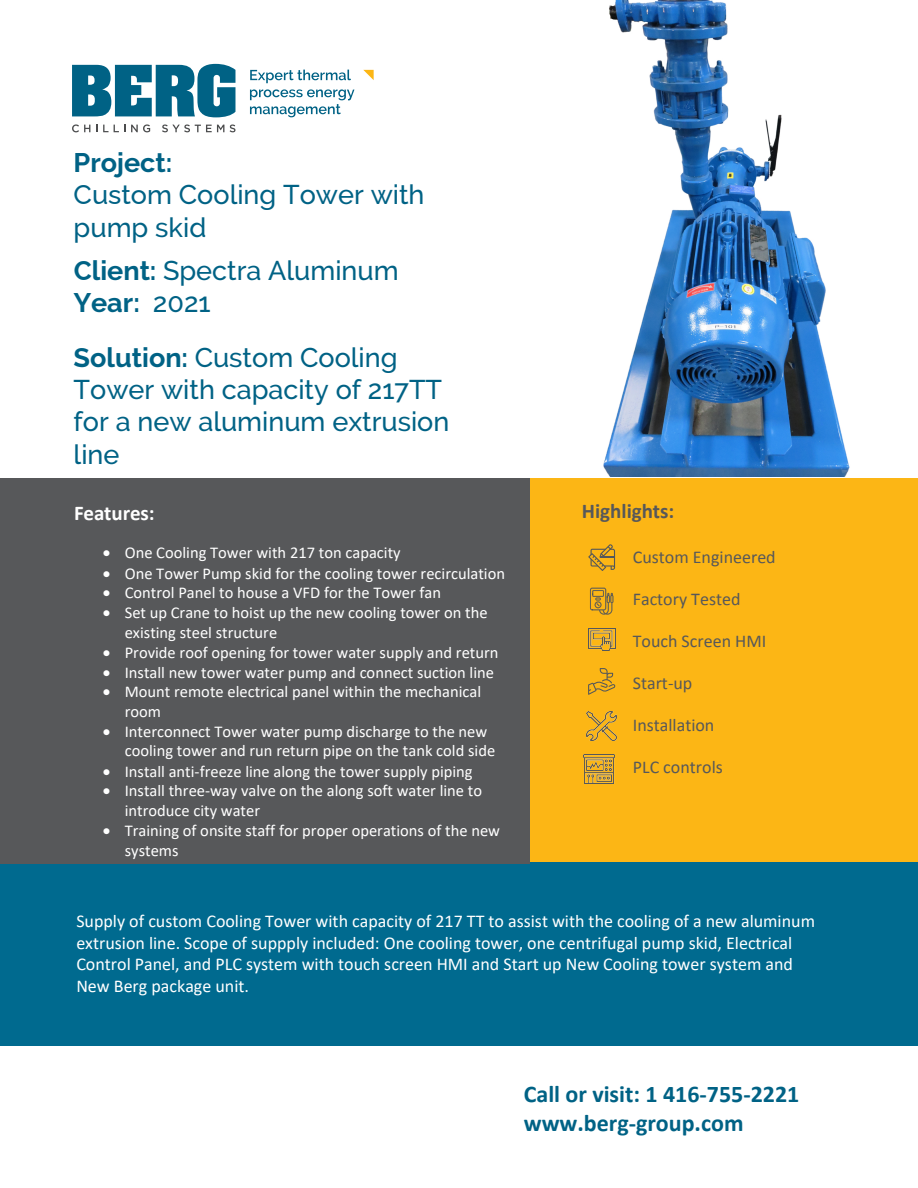
<style>
.page{position:relative;width:918px;height:1188px;background:#fff}
.page>*{position:absolute;margin:0;border:0;box-sizing:border-box;transform-origin:0 0}
.t1{font:500 27px/32.4px "Raleway";color:#006285}
.t2{font:700 27px "Raleway";color:#006285}
.t3{font:700 24px/28.8px "Calibri";color:#006285}
.t4{font:700 21px "Calibri";color:#57585a}
.t5{font:700 21px "Calibri";color:#fff}
.t6{font:18px/21.6px "Calibri";color:#fff}
.t7{font:18px "Calibri";color:#57585a}
.t8{font:16.5px/20.4px "Calibri";color:#fff}
.s1{font-weight:700}
</style>
<div class="page">
<div style="left:0;top:862px;width:918px;height:183px;background:#006a8f"></div>
<div style="left:520px;top:478px;width:398px;height:384px;background:#fcb615"></div>
<div style="left:0;top:478px;width:530px;height:386px;background:#57585a"></div>
<svg style="left:363px;top:70px;width:11px;height:10px"></svg>
<svg style="left:250px;top:70px;width:101px;height:13px"></svg>
<svg style="left:250px;top:89px;width:104px;height:28px"></svg>
<svg style="left:72px;top:124px;width:18px;height:8px"></svg>
<svg style="left:103px;top:125px;width:22px;height:7px"></svg>
<svg style="left:131px;top:124px;width:19px;height:8px"></svg>
<svg style="left:162px;top:125px;width:62px;height:7px"></svg>
<svg style="left:230px;top:125px;width:5px;height:7px"></svg>
<svg style="left:72px;top:64px;width:163px;height:53px"></svg>
<img style="left:603px;top:1px;width:247px;height:476px">
<svg style="left:588px;top:544px;width:27px;height:27px"></svg>
<svg style="left:590px;top:588px;width:23px;height:27px"></svg>
<svg style="left:588px;top:668px;width:28px;height:27px"></svg>
<img style="left:589px;top:628px;width:27px;height:23px">
<img style="left:587px;top:711px;width:29px;height:30px">
<img style="left:583px;top:755px;width:32px;height:28px">
<h2 class="t2" style="left:74px;top:147px;width:100px">Project:</h2>
<p class="t1" style="left:74px;top:176px;width:352px">Custom Cooling Tower with pump skid</p>
<p class="t1" style="left:74px;top:254px;width:327px"><span class="s1">Client:</span> Spectra Aluminum<br><span class="s1">Year:</span> 2021</p>
<p class="t1" style="left:74px;top:341px;width:377px"><span class="s1">Solution:</span> Custom Cooling<br>Tower with capacity of 217TT for a new aluminum extrusion line</p>
<h3 class="t5" style="left:74px;top:499px;width:82px">Features:</h3>
<p class="t8" style="left:103px;top:542px;width:299px">• One Cooling Tower with 217 ton capacity</p>
<p class="t8" style="left:103px;top:563px;width:404px">• One Tower Pump skid for the cooling tower recirculation</p>
<p class="t8" style="left:103px;top:582px;width:340px">• Control Panel to house a VFD for the Tower fan</p>
<p class="t8" style="left:125px;top:602px;width:364px;text-indent:-22px">• Set up Crane to hoist up the new cooling tower on the existing steel structure</p>
<p class="t8" style="left:103px;top:642px;width:397px">• Provide roof opening for tower water supply and return</p>
<p class="t8" style="left:103px;top:662px;width:393px">• Install new tower water pump and connect suction line</p>
<p class="t8" style="left:125px;top:681px;width:358px;text-indent:-22px">• Mount remote electrical panel within the mechanical room</p>
<p class="t8" style="left:125px;top:721px;width:372px;line-height:19.8px;text-indent:-22px">• Interconnect Tower water pump discharge to the new cooling tower and run return pipe on the tank cold side</p>
<p class="t8" style="left:103px;top:761px;width:371px">• Install anti-freeze line along the tower supply piping</p>
<p class="t8" style="left:125px;top:780px;width:359px;text-indent:-22px">• Install three-way valve on the along soft water line to introduce city water</p>
<p class="t8" style="left:125px;top:819px;width:377px;text-indent:-22px">• Training of onsite staff for proper operations of the new systems</p>
<h3 class="t4" style="left:582px;top:498px;width:94px">Highlights:</h3>
<p class="t7" style="left:633px;top:545px;width:144px">Custom Engineered</p>
<p class="t7" style="left:633px;top:587px;width:109px">Factory Tested</p>
<p class="t7" style="left:633px;top:628px;width:135px">Touch Screen HMI</p>
<p class="t7" style="left:633px;top:671px;width:61px">Start-up</p>
<p class="t7" style="left:633px;top:712px;width:83px">Installation</p>
<p class="t7" style="left:633px;top:754px;width:92px">PLC controls</p>
<p class="t6" style="left:76px;top:910px;width:740px">Supply of custom Cooling Tower with capacity of 217 TT to assist with the cooling of a new aluminum extrusion line. Scope of suppply included: One cooling tower, one centrifugal pump skid, Electrical Control Panel, and PLC system with touch screen HMI and Start up New Cooling tower system and New Berg package unit.</p>
<p class="t3" style="left:524px;top:1080px;width:277px">Call or visit: 1 416-755-2221 www.berg-group.com</p>
</div>
